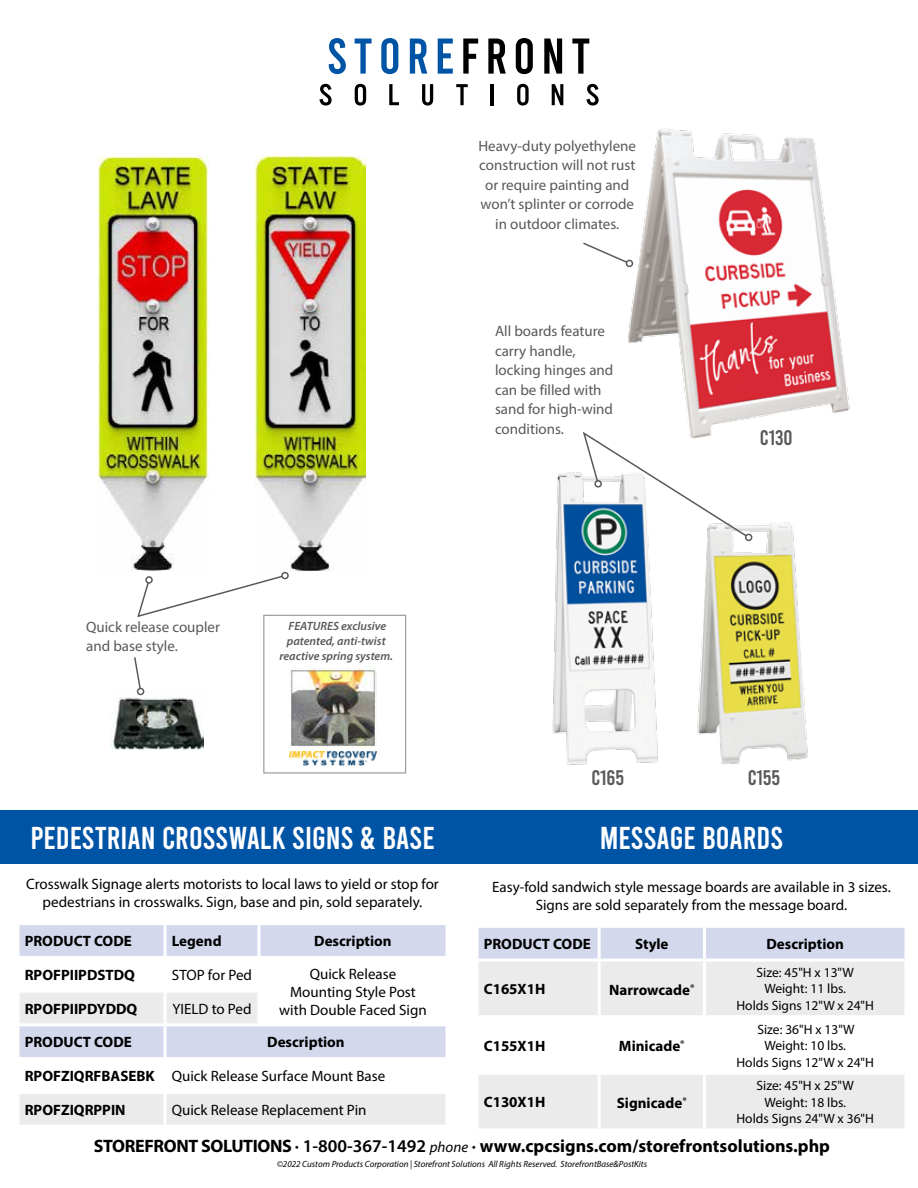
<style>
.page{position:relative;width:918px;height:1188px;background:#fff}
.page>*{position:absolute;margin:0;border:0;box-sizing:border-box;transform-origin:0 0}
.t1{font:31.5px "Bebas";color:#fff}
.t2{font:21px "Bebas";color:#58595b}
.t3{font:700 18px "Myriad Pro";color:#000}
.t4{font:15px/18px "Myriad Pro";color:#000;text-align:center}
.t5{font:15px/19.5px "Myriad Pro";color:#58595b}
.t6{font:700 15px "Myriad Pro";color:#000}
.t7{font:13.5px/16.5px "Myriad Pro";color:#000;text-align:center}
.t8{font:italic 600 12px/15px "Myriad Pro";color:#58595b;text-align:center}
.t9{font:italic 9px "Myriad Pro";color:#000}
.s1{font-weight:700}
.s2{font-weight:600}
.s3{font-weight:400;font-style:italic;font-size:15px}
</style>
<div class="page">
<div style="left:0;top:810px;width:918px;height:54px;background:#0054a6"></div>
<div style="left:20px;top:925px;width:426px;height:31px;background:#d3d8ed"></div>
<svg style="left:20px;top:993px;width:426px;height:132px"></svg>
<hr style="left:164px;top:993px;width:2px;height:30px;background:#fff">
<hr style="left:257px;top:993px;width:3px;height:30px;background:#fff">
<hr style="left:164px;top:1060px;width:2px;height:31px;background:#fff">
<hr style="left:16px;top:1091px;width:149px;height:3px;background:#fff">
<hr style="left:165px;top:1091px;width:94px;height:3px;background:#fff">
<hr style="left:164px;top:1094px;width:2px;height:31px;background:#fff">
<hr style="left:259px;top:1091px;width:189px;height:3px;background:#fff">
<svg style="left:19px;top:925px;width:1px;height:31px"></svg>
<hr style="left:164px;top:925px;width:2px;height:31px;background:#fff">
<hr style="left:257px;top:925px;width:3px;height:31px;background:#fff">
<hr style="left:16px;top:1023px;width:149px;height:3px;background:#fff">
<svg style="left:18px;top:1026px;width:2px;height:31px"></svg>
<hr style="left:165px;top:1023px;width:94px;height:3px;background:#fff">
<hr style="left:164px;top:1026px;width:2px;height:31px;background:#fff">
<hr style="left:259px;top:1023px;width:189px;height:3px;background:#fff">
<hr style="left:16px;top:1057px;width:149px;height:3px;background:#fff">
<hr style="left:165px;top:1057px;width:94px;height:3px;background:#fff">
<hr style="left:259px;top:1057px;width:189px;height:3px;background:#fff">
<img style="left:110px;top:691px;width:94px;height:59px">
<img style="left:98px;top:156px;width:111px;height:415px">
<img style="left:256px;top:157px;width:109px;height:414px">
<img style="left:289px;top:667px;width:88px;height:80px">
<img style="left:289px;top:750px;width:88px;height:15px">
<div style="left:263px;top:615px;width:143px;height:159px;border:1px solid #939598"></div>
<svg style="left:137px;top:571px;width:153px;height:47px"></svg>
<svg style="left:134px;top:657px;width:8px;height:33px"></svg>
<div style="left:137px;top:688px;width:7px;height:7px;border:2px solid #58595b;border-radius:50%"></div>
<svg style="left:329px;top:38px;width:17px;height:36px"></svg>
<svg style="left:355px;top:39px;width:17px;height:35px"></svg>
<svg style="left:381px;top:38px;width:17px;height:36px"></svg>
<svg style="left:410px;top:39px;width:17px;height:35px"></svg>
<svg style="left:438px;top:39px;width:15px;height:35px"></svg>
<svg style="left:463px;top:39px;width:15px;height:35px"></svg>
<svg style="left:488px;top:39px;width:18px;height:35px"></svg>
<svg style="left:516px;top:38px;width:17px;height:36px"></svg>
<svg style="left:544px;top:39px;width:18px;height:35px"></svg>
<svg style="left:572px;top:39px;width:17px;height:35px"></svg>
<svg style="left:319px;top:84px;width:13px;height:22px"></svg>
<svg style="left:355px;top:84px;width:11px;height:22px"></svg>
<svg style="left:389px;top:84px;width:10px;height:21px"></svg>
<svg style="left:422px;top:84px;width:11px;height:22px"></svg>
<svg style="left:456px;top:84px;width:12px;height:21px"></svg>
<hr style="left:491px;top:84px;width:3px;height:21px;background:#000">
<svg style="left:517px;top:84px;width:12px;height:22px"></svg>
<svg style="left:552px;top:84px;width:11px;height:21px"></svg>
<svg style="left:586px;top:84px;width:13px;height:22px"></svg>
<img style="left:552px;top:472px;width:256px;height:293px">
<img style="left:625px;top:128px;width:225px;height:302px">
<div style="left:478px;top:928px;width:426px;height:31px;background:#d3d8ed"></div>
<svg style="left:479px;top:962px;width:425px;height:166px;fill:#ebebec"></svg>
<hr style="left:598px;top:1018px;width:3px;height:54px;background:#fff">
<hr style="left:703px;top:1018px;width:3px;height:54px;background:#fff">
<hr style="left:476px;top:1072px;width:123px;height:3px;background:#fff">
<hr style="left:599px;top:1072px;width:105px;height:3px;background:#fff">
<hr style="left:598px;top:1075px;width:3px;height:53px;background:#fff">
<hr style="left:704px;top:1072px;width:204px;height:3px;background:#fff">
<hr style="left:703px;top:1075px;width:3px;height:53px;background:#fff">
<hr style="left:598px;top:928px;width:3px;height:31px;background:#fff">
<hr style="left:703px;top:928px;width:3px;height:31px;background:#fff">
<svg style="left:904px;top:928px;width:2px;height:31px"></svg>
<hr style="left:476px;top:1015px;width:123px;height:3px;background:#fff">
<hr style="left:598px;top:962px;width:3px;height:53px;background:#fff">
<hr style="left:703px;top:962px;width:3px;height:53px;background:#fff">
<hr style="left:599px;top:1015px;width:105px;height:3px;background:#fff">
<hr style="left:704px;top:1015px;width:204px;height:3px;background:#fff">
<svg style="left:582px;top:430px;width:166px;height:108px"></svg>
<div style="left:745px;top:534px;width:7px;height:7px;border:2px solid #58595b;border-radius:50%"></div>
<div style="left:594px;top:480px;width:8px;height:8px;border:2px solid #58595b;border-radius:50%"></div>
<svg style="left:583px;top:241px;width:46px;height:23px"></svg>
<div style="left:626px;top:260px;width:7px;height:7px;border:2px solid #58595b;border-radius:50%"></div>
<p class="t5" style="left:479px;top:136px;width:159px;text-align:center">Heavy-duty polyethylene construction will not rust or require painting and won’t splinter or corrode in outdoor climates.</p>
<p class="t5" style="left:495px;top:321px;width:120px">All boards feature carry handle, locking hinges and can be filled with sand for high-wind conditions.</p>
<h2 class="t2" style="left:760px;top:427px;width:34px">C130</h2>
<p class="t5" style="left:86px;top:617px;width:135px">Quick release coupler and base style.</p>
<p class="t8" style="left:279px;top:618px;width:115px">FEATURES exclusive patented, anti-twist reactive spring system.</p>
<h1 class="t1" style="left:30px;top:822px;width:14px">PEDE</h1>
<h1 class="t1" style="left:82px;top:822px;width:354px">STRIAN CROSSWALK SIGNS &amp; BASE</h1>
<p class="t4" style="left:26px;top:875px;width:414px">Crosswalk Signage alerts motorists to local laws to yield or stop for pedestrians in crosswalks. Sign, base and pin, sold separately.</p>
<p class="t6" style="left:25px;top:931px;width:109px">PRODUCT CODE</p>
<p class="t6" style="left:172px;top:931px;width:51px">Legend</p>
<p class="t6" style="left:314px;top:931px;width:79px">Description</p>
<p class="t6" style="left:25px;top:965px;width:112px">RPOFPIIPDSTDQ</p>
<p class="t4" style="left:172px;top:966px;width:82px">STOP for Ped</p>
<p class="t4" style="left:290px;top:964px;width:127px">Quick Release<br>Mounting Style Post</p>
<p class="t6" style="left:25px;top:999px;width:114px">RPOFPIIPDYDDQ</p>
<p class="t4" style="left:172px;top:999px;width:81px">YIELD to Ped</p>
<p class="t4" style="left:279px;top:1000px;width:149px">with Double Faced Sign</p>
<p class="t6" style="left:25px;top:1033px;width:109px">PRODUCT CODE</p>
<p class="t6" style="left:267px;top:1033px;width:79px">Description</p>
<p class="t4" style="left:25px;top:1067px;width:362px"><span class="s1">RPOFZIQRFBASEBK</span> Quick Release Surface Mount Base</p>
<p class="t6" style="left:25px;top:1100px;width:102px">RPOFZIQRPPIN</p>
<p class="t4" style="left:172px;top:1101px;width:196px">Quick Release Replacement Pin</p>
<h2 class="t2" style="left:591px;top:767px;width:34px">C165</h2>
<h2 class="t2" style="left:748px;top:767px;width:34px">C155</h2>
<h1 class="t1" style="left:600px;top:822px;width:183px">MESSAGE BOARDS</h1>
<p class="t4" style="left:492px;top:877px;width:400px">Easy-fold sandwich style message boards are available in 3 sizes.<br>Signs are sold separately from the message board.</p>
<p class="t6" style="left:484px;top:934px;width:109px">PRODUCT CODE</p>
<p class="t6" style="left:635px;top:934px;width:35px">Style</p>
<p class="t6" style="left:766px;top:934px;width:79px">Description</p>
<p class="t6" style="left:484px;top:979px;width:63px">C165X1H</p>
<p class="t6" style="left:609px;top:980px;width:87px">Narrowcade<sup>®</sup></p>
<p class="t7" style="left:737px;top:964px;width:139px">Size: 45"H x 13"W<br>Weight: 11 lbs.<br>Holds Signs 12"W x 24"H</p>
<p class="t6" style="left:484px;top:1036px;width:63px">C155X1H</p>
<p class="t6" style="left:619px;top:1036px;width:67px">Minicade<sup>®</sup></p>
<p class="t6" style="left:484px;top:1092px;width:63px">C130X1H</p>
<p class="t6" style="left:617px;top:1093px;width:71px">Signicade<sup>®</sup></p>
<p class="t7" style="left:737px;top:1021px;width:139px">Size: 36"H x 13"W<br>Weight: 10 lbs.<br>Holds Signs 12"W x 24"H</p>
<p class="t7" style="left:737px;top:1077px;width:139px">Size: 45"H x 25"W<br>Weight: 18 lbs.<br>Holds Signs 24"W x 36"H</p>
<p class="t3" style="left:94px;top:1134px;width:738px">STOREFRONT SOLUTIONS <span class="s2">· 1-800-367-1492</span> <span class="s3">phone</span> <span class="s2">·</span> www.cpcsigns.com/storefrontsolutions.php</p>
<p class="t9" style="left:277px;top:1158px;width:372px">©2022 Custom Products Corporation | Storefront Solutions All Rights Reserved. StorefrontBase&amp;PostKits</p>
</div>
